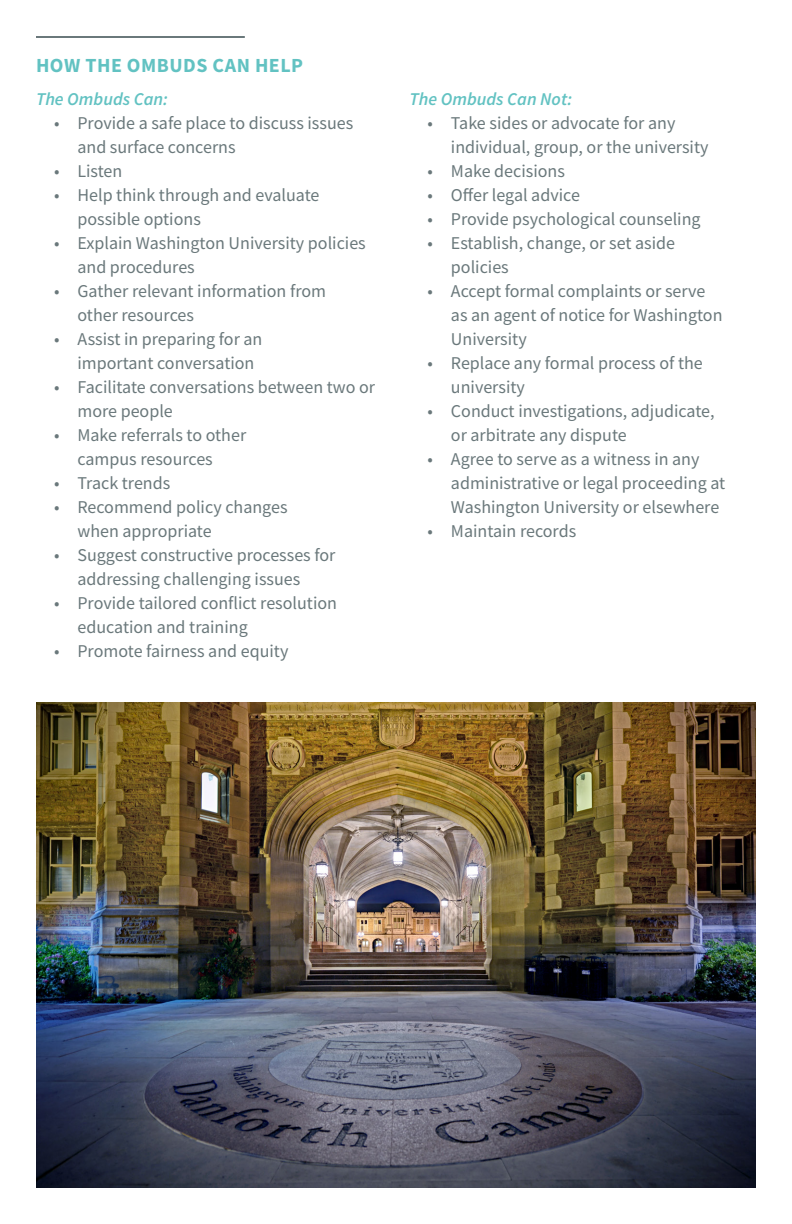
<style>
.page{position:relative;width:792px;height:1224px;background:#fff}
.page>*{position:absolute;margin:0;border:0;box-sizing:border-box;transform-origin:0 0}
.t1{font:700 20px "Source Sans Pro";letter-spacing:.025em;color:#62c2c2}
.t2{font:18px/24px "Source Sans Pro";color:#6a787b}
.t3{font:italic 600 18px "Source Sans Pro";color:#62c2c2}
</style>
<div class="page">
<img style="left:36px;top:703px;width:720px;height:485px">
<hr style="left:36px;top:36px;width:209px;height:2px;background:#6a787b">
<p class="t1" style="left:36px;top:51px;width:269px">HOW THE OMBUDS CAN HELP</p>
<p class="t3" style="left:36px;top:87px;width:134px">The Ombuds Can:</p>
<p class="t2" style="left:77px;top:111px;width:277px;text-indent:-23px">• Provide a safe place to discuss issues and surface concerns</p>
<p class="t2" style="left:54px;top:159px;width:70px">• Listen</p>
<p class="t2" style="left:77px;top:183px;width:244px;text-indent:-23px">• Help think through and evaluate possible options</p>
<p class="t2" style="left:77px;top:231px;width:290px;text-indent:-23px">• Explain Washington University policies and procedures</p>
<p class="t2" style="left:77px;top:279px;width:250px;text-indent:-23px">• Gather relevant information from other resources</p>
<p class="t2" style="left:77px;top:327px;width:187px;text-indent:-23px">• Assist in preparing for an important conversation</p>
<p class="t2" style="left:77px;top:375px;width:299px;text-indent:-23px">• Facilitate conversations between two or more people</p>
<p class="t2" style="left:54px;top:423px;width:194px;text-align:center">• Make referrals to other campus resources</p>
<p class="t2" style="left:54px;top:471px;width:118px">• Track trends</p>
<p class="t2" style="left:77px;top:495px;width:212px;text-indent:-23px">• Recommend policy changes when appropriate</p>
<p class="t2" style="left:77px;top:543px;width:260px;text-indent:-23px">• Suggest constructive processes for addressing challenging issues</p>
<p class="t2" style="left:77px;top:591px;width:261px;text-indent:-23px">• Provide tailored conflict resolution education and training</p>
<p class="t2" style="left:54px;top:639px;width:236px">• Promote fairness and equity</p>
<p class="t3" style="left:410px;top:87px;width:164px">The Ombuds Can Not:</p>
<p class="t2" style="left:451px;top:111px;width:259px;text-indent:-23px">• Take sides or advocate for any individual, group, or the university</p>
<p class="t2" style="left:428px;top:159px;width:139px">• Make decisions</p>
<p class="t2" style="left:428px;top:183px;width:154px">• Offer legal advice</p>
<p class="t2" style="left:428px;top:207px;width:275px">• Provide psychological counseling</p>
<p class="t2" style="left:451px;top:231px;width:226px;text-indent:-23px">• Establish, change, or set aside policies</p>
<p class="t2" style="left:451px;top:279px;width:273px;text-indent:-23px">• Accept formal complaints or serve as an agent of notice for Washington<br>University</p>
<p class="t2" style="left:451px;top:351px;width:253px;text-indent:-23px">• Replace any formal process of the university</p>
<p class="t2" style="left:451px;top:399px;width:265px;text-indent:-23px">• Conduct investigations, adjudicate, or arbitrate any dispute</p>
<p class="t2" style="left:451px;top:447px;width:276px;text-indent:-23px">• Agree to serve as a witness in any administrative or legal proceeding at<br>Washington University or elsewhere</p>
<p class="t2" style="left:428px;top:519px;width:150px">• Maintain records</p>
</div>
